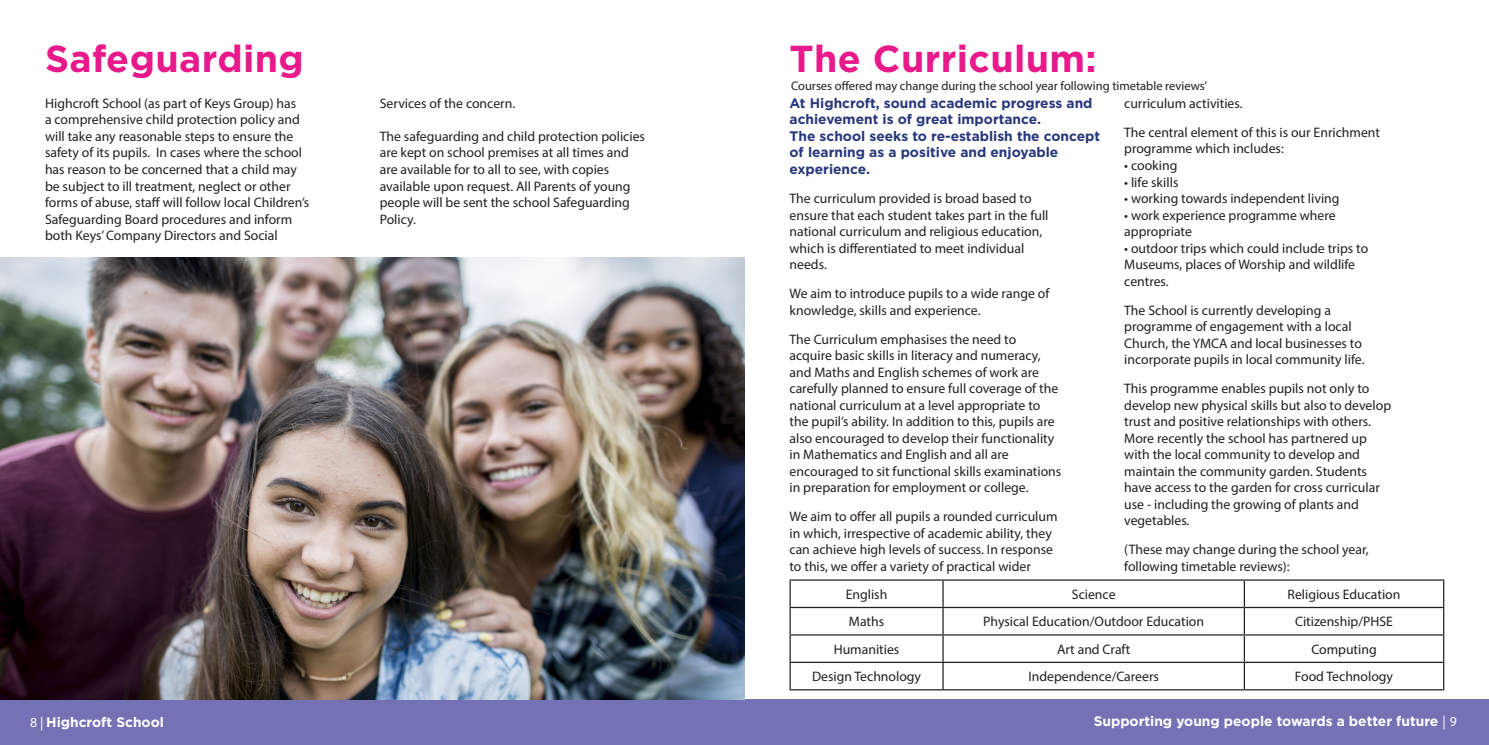
<style>
.page{position:relative;width:1489px;height:745px;background:#fff}
.page>*{position:absolute;margin:0;border:0;box-sizing:border-box;transform-origin:0 0}
.t1{font:700 37.5px "Gotham";letter-spacing:.01em;color:#e8198a}
.t2{font:13.75px/16.5px "Myriad Pro";color:#231f20}
.t3{font:700 13.75px/16.5px "Gotham";color:#26377b}
.t4{font:700 13.75px "Gotham";color:#fff}
.t5{font:12.5px "Myriad Pro";color:#231f20}
.s1{font-family:"Myriad Pro";font-weight:400}
</style>
<div class="page">
<div style="left:0;top:699px;width:1488px;height:45px;background:#7472b5"></div>
<img style="left:0;top:257px;width:744px;height:442px">
<hr style="left:789px;top:579px;width:154px;height:1px;background:#231f20">
<hr style="left:943px;top:579px;width:301px;height:1px;background:#231f20">
<hr style="left:1244px;top:579px;width:200px;height:1px;background:#231f20">
<hr style="left:1442px;top:580px;width:2px;height:26px;background:#231f20">
<hr style="left:789px;top:606px;width:154px;height:1px;background:#231f20">
<hr style="left:943px;top:606px;width:301px;height:1px;background:#231f20">
<hr style="left:1244px;top:606px;width:200px;height:1px;background:#231f20">
<hr style="left:1442px;top:607px;width:2px;height:27px;background:#231f20">
<hr style="left:789px;top:634px;width:154px;height:1px;background:#231f20">
<hr style="left:943px;top:634px;width:301px;height:1px;background:#231f20">
<hr style="left:1244px;top:634px;width:200px;height:1px;background:#231f20">
<hr style="left:1442px;top:635px;width:2px;height:26px;background:#231f20">
<hr style="left:789px;top:661px;width:154px;height:1px;background:#231f20">
<svg style="left:789px;top:580px;width:1px;height:108px"></svg>
<hr style="left:943px;top:661px;width:301px;height:1px;background:#231f20">
<svg style="left:942px;top:580px;width:1px;height:108px"></svg>
<hr style="left:1244px;top:661px;width:200px;height:1px;background:#231f20">
<svg style="left:1243px;top:580px;width:1px;height:108px"></svg>
<hr style="left:1442px;top:662px;width:2px;height:26px;background:#231f20">
<hr style="left:789px;top:688px;width:154px;height:2px;background:#231f20">
<hr style="left:943px;top:688px;width:301px;height:2px;background:#231f20">
<hr style="left:1244px;top:688px;width:200px;height:2px;background:#231f20">
<p class="t1" style="left:45px;top:37px;width:260px">Safeguarding</p>
<p class="t2" style="left:45px;top:95px;width:266px">Highcroft School (as part of Keys Group) has<br>a comprehensive child protection policy and will take any reasonable steps to ensure the safety of its pupils. In cases where the school has reason to be concerned that a child may be subject to ill treatment, neglect or other forms of abuse, staff will follow local Children’s Safeguarding Board procedures and inform both Keys’ Company Directors and Social</p>
<p class="t2" style="left:380px;top:95px;width:137px">Services of the concern.</p>
<p class="t2" style="left:380px;top:128px;width:267px">The safeguarding and child protection policies are kept on school premises at all times and are available for to all to see, with copies available upon request. All Parents of young people will be sent the school Safeguarding Policy.</p>
<p class="t1" style="left:789px;top:37px;width:309px">The Curriculum:</p>
<p class="t5" style="left:791px;top:78px;width:417px">Courses offered may change during the school year following timetable reviews’</p>
<p class="t3" style="left:789px;top:94px;width:304px">At Highcroft, sound academic progress and achievement is of great importance.</p>
<p class="t3" style="left:789px;top:127px;width:312px">The school seeks to re-establish the concept of learning as a positive and enjoyable experience.</p>
<p class="t2" style="left:789px;top:190px;width:260px">The curriculum provided is broad based to ensure that each student takes part in the full national curriculum and religious education, which is differentiated to meet individual needs.</p>
<p class="t2" style="left:789px;top:285px;width:261px">We aim to introduce pupils to a wide range of knowledge, skills and experience.</p>
<p class="t2" style="left:789px;top:330px;width:273px">The Curriculum emphasises the need to acquire basic skills in literacy and numeracy, and Maths and English schemes of work are carefully planned to ensure full coverage of the national curriculum at a level appropriate to the pupil’s ability. In addition to this, pupils are also encouraged to develop their functionality in Mathematics and English and all are encouraged to sit functional skills examinations in preparation for employment or college.</p>
<p class="t2" style="left:789px;top:508px;width:269px">We aim to offer all pupils a rounded curriculum in which, irrespective of academic ability, they can achieve high levels of success. In response to this, we offer a variety of practical wider</p>
<p class="t2" style="left:1124px;top:95px;width:120px">curriculum activities.</p>
<p class="t2" style="left:1124px;top:124px;width:257px">The central element of this is our Enrichment programme which includes:</p>
<p class="t2" style="left:1124px;top:157px;width:55px">• cooking</p>
<p class="t2" style="left:1124px;top:173px;width:56px">• life skills</p>
<p class="t2" style="left:1124px;top:190px;width:217px">• working towards independent living</p>
<p class="t2" style="left:1124px;top:206px;width:213px">• work experience programme where appropriate</p>
<p class="t2" style="left:1124px;top:239px;width:245px">• outdoor trips which could include trips to<br>Museums, places of Worship and wildlife centres.</p>
<p class="t2" style="left:1124px;top:301px;width:242px">The School is currently developing a programme of engagement with a local Church, the YMCA and local businesses to incorporate pupils in local community life.</p>
<p class="t2" style="left:1124px;top:380px;width:268px">This programme enables pupils not only to develop new physical skills but also to develop trust and positive relationships with others.<br>More recently the school has partnered up with the local community to develop and maintain the community garden. Students have access to the garden for cross curricular use - including the growing of plants and vegetables.</p>
<p class="t2" style="left:1124px;top:541px;width:246px">(These may change during the school year, following timetable reviews):</p>
<p class="t2" style="left:845px;top:585px;width:43px">English</p>
<p class="t2" style="left:1071px;top:585px;width:45px">Science</p>
<p class="t2" style="left:1287px;top:585px;width:114px">Religious Education</p>
<p class="t2" style="left:848px;top:612px;width:37px">Maths</p>
<p class="t2" style="left:983px;top:612px;width:222px">Physical Education/Outdoor Education</p>
<p class="t2" style="left:1294px;top:612px;width:99px">Citizenship/PHSE</p>
<p class="t2" style="left:833px;top:640px;width:67px">Humanities</p>
<p class="t2" style="left:1056px;top:640px;width:75px">Art and Craft</p>
<p class="t2" style="left:1311px;top:640px;width:67px">Computing</p>
<p class="t2" style="left:812px;top:667px;width:111px">Design Technology</p>
<p class="t2" style="left:1028px;top:667px;width:132px">Independence/Careers</p>
<p class="t2" style="left:1294px;top:667px;width:100px">Food Technology</p>
<p class="t4" style="left:30px;top:713px;width:135px"><span class="s1">8 |</span> Highcroft School</p>
<p class="t4" style="left:1093px;top:713px;width:365px">Supporting young people towards a better future <span class="s1">| 9</span></p>
</div>
